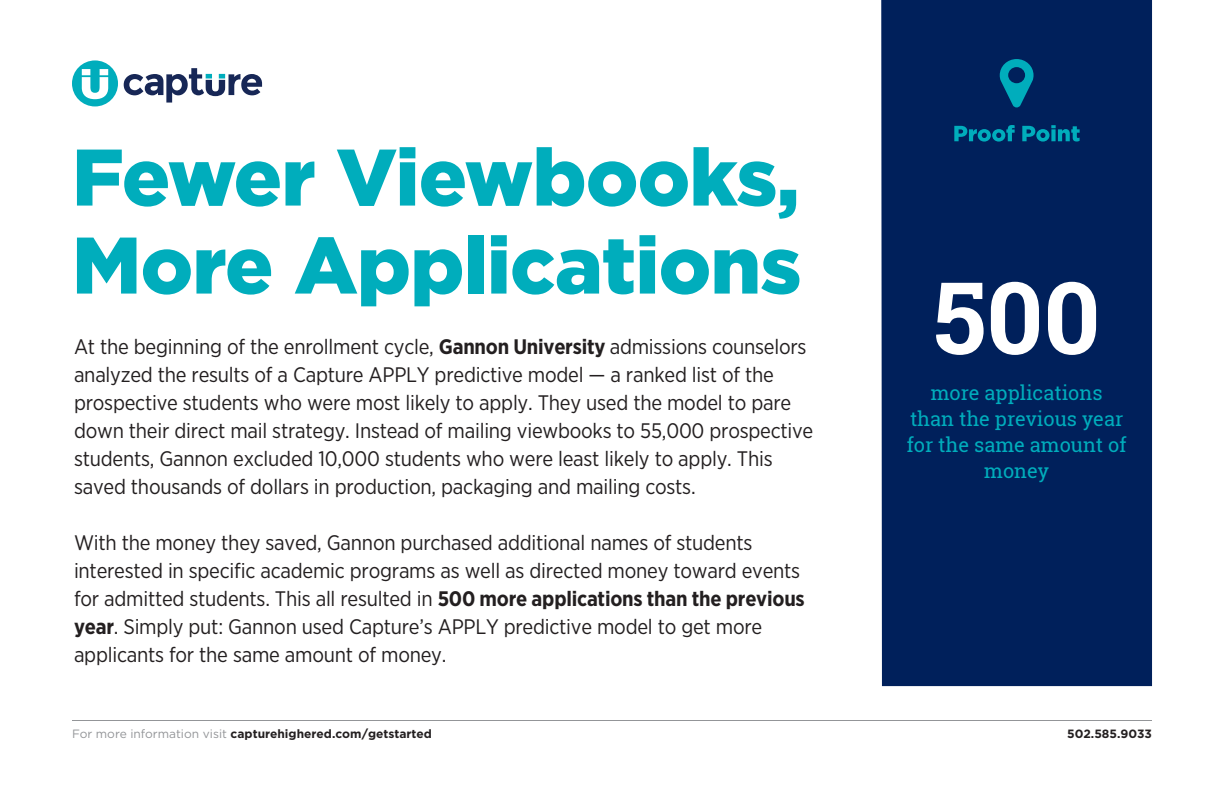
<style>
.page{position:relative;width:1224px;height:792px;background:#fff}
.page>*{position:absolute;margin:0;border:0;box-sizing:border-box;transform-origin:0 0}
.t1{font:700 100px "Roboto Slab";color:#fff}
.t2{font:900 80px/88px "Gotham";letter-spacing:-.01em;color:#00adbc}
.t3{font:21px/28px "Gotham Narrow";letter-spacing:-.01em;color:#231f20}
.t4{font:20px/26px "Roboto Slab";color:#00adbc;text-align:center}
.t5{font:700 12px "Gotham";color:#231f20}
.s1{font-weight:700}
.s2{font-weight:400;color:#939598}
</style>
<div class="page">
<hr style="left:72px;top:720px;width:1080px;height:1px;background:#939598">
<div style="left:72px;top:60px;width:46px;height:46px;background:#00adbc;border-radius:50%"></div>
<svg style="left:124px;top:68px;width:138px;height:35px"></svg>
<svg style="left:82px;top:69px;width:26px;height:30px"></svg>
<div style="left:881px;top:0;width:271px;height:686px;background:#00205b"></div>
<svg style="left:954px;top:125px;width:126px;height:17px;background:#006188"></svg>
<svg style="left:1000px;top:59px;width:34px;height:48px;background:#006c8f"></svg>
<h2 class="t2" style="left:72px;top:131px;width:731px">Fewer Viewbooks,<br>More Applications</h2>
<p class="t3" style="left:74px;top:332px;width:741px">At the beginning of the enrollment cycle, <span class="s1">Gannon University</span> admissions counselors analyzed the results of a Capture APPLY predictive model — a ranked list of the prospective students who were most likely to apply. They used the model to pare down their direct mail strategy. Instead of mailing viewbooks to 55,000 prospective students, Gannon excluded 10,000 students who were least likely to apply. This saved thousands of dollars in production, packaging and mailing costs.</p>
<p class="t3" style="left:74px;top:528px;width:732px">With the money they saved, Gannon purchased additional names of students interested in specific academic programs as well as directed money toward events for admitted students. This all resulted in <span class="s1">500 more applications than the previous year</span>. Simply put: Gannon used Capture’s APPLY predictive model to get more applicants for the same amount of money.</p>
<h1 class="t1" style="left:933px;top:249px;width:169px">500</h1>
<p class="t4" style="left:907px;top:379px;width:221px">more applications than the previous year for the same amount of money</p>
<p class="t5" style="left:72px;top:726px;width:362px"><span class="s2">For more information visit</span> capturehighered.com/getstarted</p>
<p class="t5" style="left:1067px;top:726px;width:86px">502.585.9033</p>
</div>
